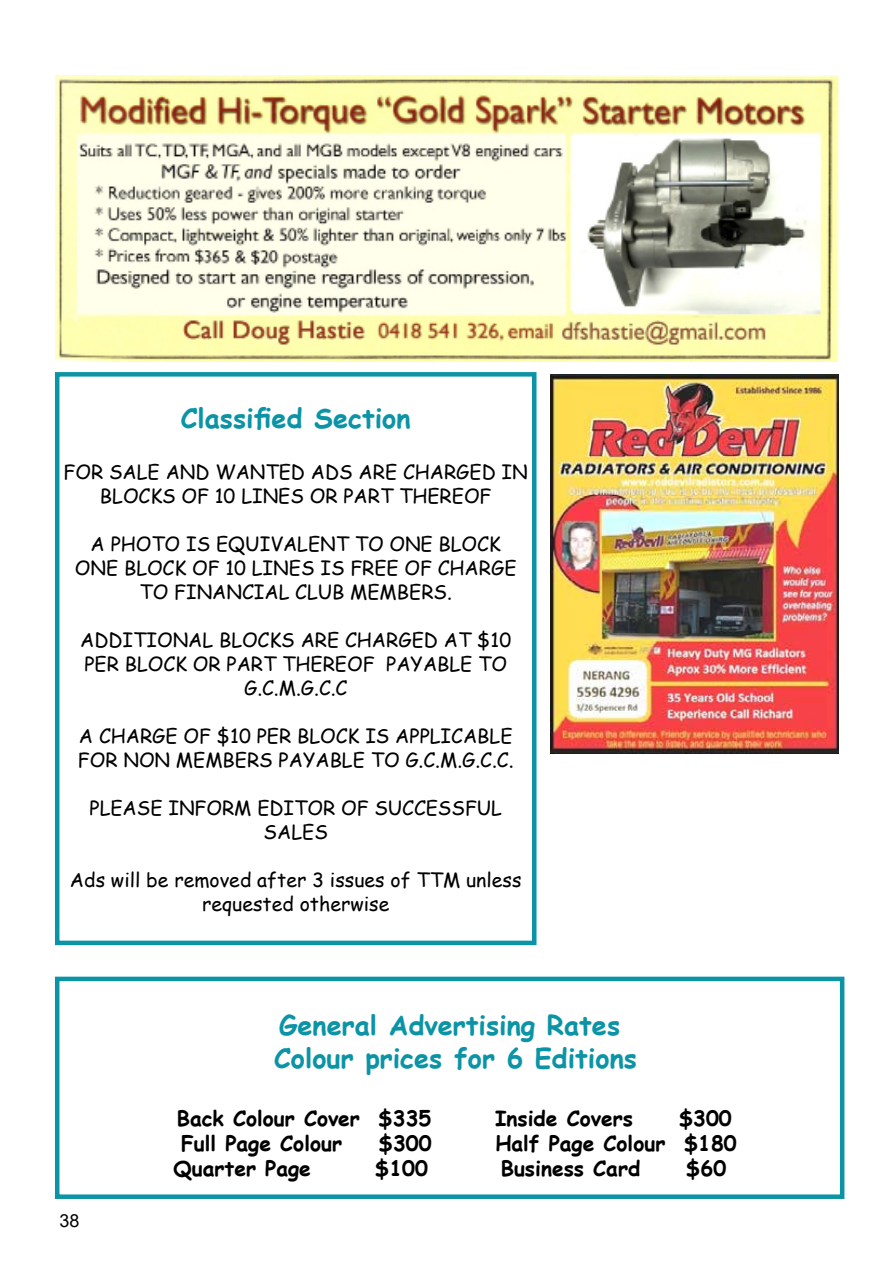
<style>
.page{position:relative;width:893px;height:1263px;background:#fff}
.page>*{position:absolute;margin:0;border:0;box-sizing:border-box;transform-origin:0 0}
.t1{font:700 27px/32.4px "Comic Sans MS";color:#0b94a5}
.t2{font:700 21px "Comic Sans MS";color:#000}
.t3{font:19.5px/24px "Comic Sans MS";color:#000;text-align:center}
.t4{font:18px "Arial";color:#000}
</style>
<div class="page">
<div style="left:55px;top:372px;width:481px;height:573px;border:4px solid #0b94a5"></div>
<div style="left:55px;top:977px;width:789px;height:222px;border:4px solid #0b94a5"></div>
<img style="left:55px;top:75px;width:785px;height:286px">
<img style="left:551px;top:374px;width:288px;height:379px">
<h1 class="t1" style="left:181px;top:401px;width:231px">Classified Section</h1>
<p class="t3" style="left:64px;top:459px;width:466px">FOR SALE AND WANTED ADS ARE CHARGED IN<br>BLOCKS OF 10 LINES OR PART THEREOF</p>
<p class="t3" style="left:75px;top:531px;width:443px">A PHOTO IS EQUIVALENT TO ONE BLOCK<br>ONE BLOCK OF 10 LINES IS FREE OF CHARGE<br>TO FINANCIAL CLUB MEMBERS.</p>
<p class="t3" style="left:80px;top:627px;width:433px">ADDITIONAL BLOCKS ARE CHARGED AT $10<br>PER BLOCK OR PART THEREOF PAYABLE TO<br>G.C.M.G.C.C</p>
<p class="t3" style="left:78px;top:723px;width:437px;text-align:left">A CHARGE OF $10 PER BLOCK IS APPLICABLE<br>FOR NON MEMBERS PAYABLE TO G.C.M.G.C.C.</p>
<p class="t3" style="left:90px;top:795px;width:414px">PLEASE INFORM EDITOR OF SUCCESSFUL<br>SALES</p>
<p class="t3" style="left:70px;top:868px;width:453px">Ads will be removed after 3 issues of TTM unless requested otherwise</p>
<p class="t4" style="left:59px;top:1208px;width:22px">38</p>
<h1 class="t1" style="left:274px;top:1008px;width:364px">General Advertising Rates<br>Colour prices for 6 Editions</h1>
<p class="t2" style="left:177px;top:1103px;width:256px">Back Colour Cover $335</p>
<p class="t2" style="left:495px;top:1103px;width:140px">Inside Covers</p>
<p class="t2" style="left:679px;top:1103px;width:54px">$300</p>
<p class="t2" style="left:181px;top:1128px;width:163px">Full Page Colour</p>
<p class="t2" style="left:379px;top:1128px;width:54px">$300</p>
<p class="t2" style="left:495px;top:1128px;width:243px">Half Page Colour $180</p>
<p class="t2" style="left:173px;top:1153px;width:139px">Quarter Page</p>
<p class="t2" style="left:375px;top:1153px;width:54px">$100</p>
<p class="t2" style="left:501px;top:1153px;width:141px">Business Card</p>
<p class="t2" style="left:686px;top:1153px;width:42px">$60</p>
</div>
